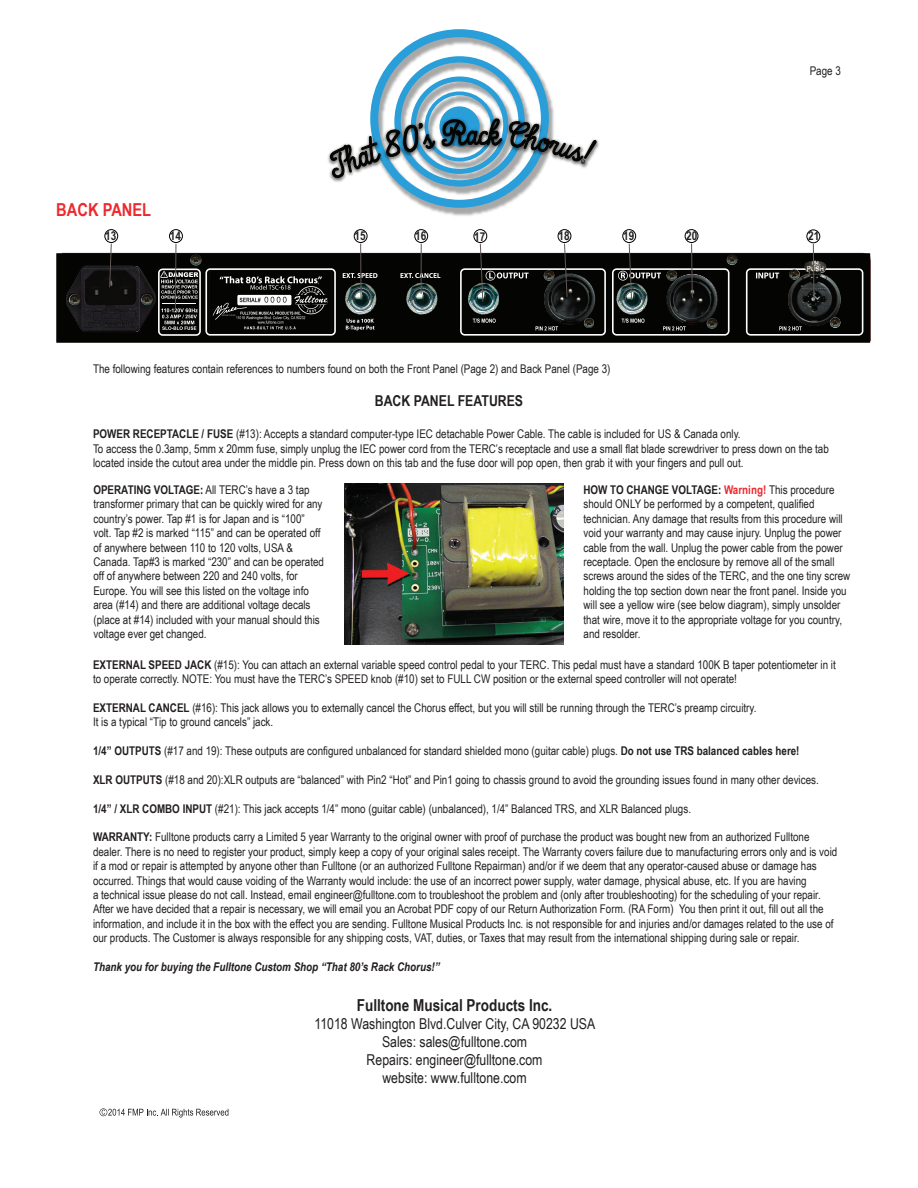
<style>
.page{position:relative;width:918px;height:1188px;background:#fff}
.page>*{position:absolute;margin:0;border:0;box-sizing:border-box;transform-origin:0 0}
.t1{font:700 17.85px "Arial Narrow";color:#ee292e}
.t2{font:700 16.5px "Arial Narrow";color:#231f20}
.t3{font:15px/18px "Arial Narrow";color:#231f20;text-align:center}
.t4{font:700 15px "Arial Narrow";color:#231f20}
.t5{font:700 12.3px "Arial Narrow";color:#231f20}
.t6{font:12px/14.4px "Arial Narrow";color:#231f20}
.t7{font:italic 700 12px "Arial Narrow";color:#231f20}
.s1{font-weight:700}
.s2{font-weight:700;color:#ee292e}
</style>
<div class="page">
<svg style="left:56px;top:253px;width:814px;height:90px;background:#1c1d1b"></svg>
<div style="left:104px;top:229px;width:14px;height:14px;border:1px solid #000;border-radius:50%"></div>
<div style="left:169px;top:229px;width:14px;height:14px;border:1px solid #000;border-radius:50%"></div>
<div style="left:354px;top:229px;width:13px;height:14px;border:1px solid #000;border-radius:50%"></div>
<div style="left:414px;top:229px;width:14px;height:14px;border:1px solid #000;border-radius:50%"></div>
<div style="left:474px;top:229px;width:13px;height:14px;border:1px solid #000;border-radius:50%"></div>
<div style="left:558px;top:229px;width:13px;height:14px;border:1px solid #000;border-radius:50%"></div>
<div style="left:622px;top:229px;width:14px;height:14px;border:1px solid #000;border-radius:50%"></div>
<div style="left:685px;top:229px;width:13px;height:14px;border:1px solid #000;border-radius:50%"></div>
<div style="left:807px;top:230px;width:13px;height:13px;border:1px solid #000;border-radius:50%"></div>
<svg style="left:62px;top:243px;width:809px;height:98px;background:#353735"></svg>
<img style="left:345px;top:483px;width:218px;height:162px">
<svg style="left:100px;top:1108px;width:128px;height:10px"></svg>
<img style="left:426px;top:208px;width:73px;height:8px">
<svg style="left:330px;top:29px;width:267px;height:179px"></svg>
<h1 class="t1" style="left:56px;top:196px;width:96px">BACK PANEL</h1>
<p class="t6" style="left:810px;top:63px;width:33px">Page 3</p>
<p class="t5" style="left:105px;top:226px;width:13px">13</p>
<p class="t5" style="left:170px;top:226px;width:13px">14</p>
<p class="t5" style="left:355px;top:226px;width:13px">15</p>
<p class="t5" style="left:415px;top:226px;width:13px">16</p>
<p class="t5" style="left:474px;top:227px;width:13px">17</p>
<p class="t5" style="left:558px;top:226px;width:13px">18</p>
<p class="t5" style="left:623px;top:226px;width:13px">19</p>
<p class="t5" style="left:686px;top:226px;width:13px">20</p>
<p class="t5" style="left:808px;top:226px;width:13px">21</p>
<p class="t6" style="left:93px;top:362px;width:519px">The following features contain references to numbers found on both the Front Panel (Page 2) and Back Panel (Page 3)</p>
<p class="t4" style="left:375px;top:389px;width:150px">BACK PANEL FEATURES</p>
<p class="t6" style="left:93px;top:426px;width:737px"><span class="s1">POWER RECEPTACLE / FUSE</span> (#13): Accepts a standard computer-type IEC detachable Power Cable. The cable is included for US &amp; Canada only.<br>To access the 0.3amp, 5mm x 20mm fuse, simply unplug the IEC power cord from the TERC’s receptacle and use a small flat blade screwdriver to press down on the tab located inside the cutout area under the middle pin. Press down on this tab and the fuse door will pop open, then grab it with your fingers and pull out.</p>
<p class="t6" style="left:93px;top:482px;width:232px"><span class="s1">OPERATING VOLTAGE:</span> All TERC’s have a 3 tap transformer primary that can be quickly wired for any country’s power. Tap #1 is for Japan and is “100” volt. Tap #2 is marked “115” and can be operated off of anywhere between 110 to 120 volts, USA &amp; Canada. Tap#3 is marked “230” and can be operated off of anywhere between 220 and 240 volts, for Europe. You will see this listed on the voltage info area (#14) and there are additional voltage decals (place at #14) included with your manual should this voltage ever get changed.</p>
<p class="t6" style="left:584px;top:482px;width:268px"><span class="s1">HOW TO CHANGE VOLTAGE:</span> <span class="s2">Warning!</span> This procedure should ONLY be performed by a competent, qualified technician. Any damage that results from this procedure will void your warranty and may cause injury. Unplug the power cable from the wall. Unplug the power cable from the power receptacle. Open the enclosure by remove all of the small screws around the sides of the TERC, and the one tiny screw holding the top section down near the front panel. Inside you will see a yellow wire (see below diagram), simply unsolder that wire, move it to the appropriate voltage for you country, and resolder.</p>
<p class="t6" style="left:93px;top:657px;width:744px"><span class="s1">EXTERNAL SPEED JACK</span> (#15): You can attach an external variable speed control pedal to your TERC. This pedal must have a standard 100K B taper potentiometer in it to operate correctly. NOTE: You must have the TERC’s SPEED knob (#10) set to FULL CW position or the external speed controller will not operate!</p>
<p class="t6" style="left:93px;top:700px;width:665px"><span class="s1">EXTERNAL CANCEL</span> (#16): This jack allows you to externally cancel the Chorus effect, but you will still be running through the TERC’s preamp circuitry.<br>It is a typical “Tip to ground cancels” jack.</p>
<p class="t6" style="left:93px;top:743px;width:708px"><span class="s1">1/4” OUTPUTS</span> (#17 and 19): These outputs are configured unbalanced for standard shielded mono (guitar cable) plugs. <span class="s1">Do not use TRS balanced cables here!</span></p>
<p class="t6" style="left:93px;top:772px;width:727px"><span class="s1">XLR OUTPUTS</span> (#18 and 20):XLR outputs are “balanced” with Pin2 “Hot” and Pin1 going to chassis ground to avoid the grounding issues found in many other devices.</p>
<p class="t6" style="left:93px;top:801px;width:600px"><span class="s1">1/4” / XLR COMBO INPUT</span> (#21): This jack accepts 1/4” mono (guitar cable) (unbalanced), 1/4” Balanced TRS, and XLR Balanced plugs.</p>
<p class="t6" style="left:93px;top:830px;width:746px"><span class="s1">WARRANTY:</span> Fulltone products carry a Limited 5 year Warranty to the original owner with proof of purchase the product was bought new from an authorized Fulltone dealer. There is no need to register your product, simply keep a copy of your original sales receipt. The Warranty covers failure due to manufacturing errors only and is void if a mod or repair is attempted by anyone other than Fulltone (or an authorized Fulltone Repairman) and/or if we deem that any operator-caused abuse or damage has occurred. Things that would cause voiding of the Warranty would include: the use of an incorrect power supply, water damage, physical abuse, etc. If you are having<br>a technical issue please do not call. Instead, email engineer@fulltone.com to troubleshoot the problem and (only after troubleshooting) for the scheduling of your repair.<br>After we have decided that a repair is necessary, we will email you an Acrobat PDF copy of our Return Authorization Form. (RA Form) You then print it out, fill out all the information, and include it in the box with the effect you are sending. Fulltone Musical Products Inc. is not responsible for and injuries and/or damages related to the use of our products. The Customer is always responsible for any shipping costs, VAT, duties, or Taxes that may result from the international shipping during sale or repair.</p>
<p class="t7" style="left:93px;top:958px;width:348px">Thank you for buying the Fulltone Custom Shop “That 80’s Rack Chorus!”</p>
<h2 class="t2" style="left:357px;top:992px;width:197px">Fulltone Musical Products Inc.</h2>
<p class="t3" style="left:315px;top:1014px;width:282px">11018 Washington Blvd.Culver City, CA 90232 USA Sales: sales@fulltone.com<br>Repairs: engineer@fulltone.com<br>website: www.fulltone.com</p>
</div>
